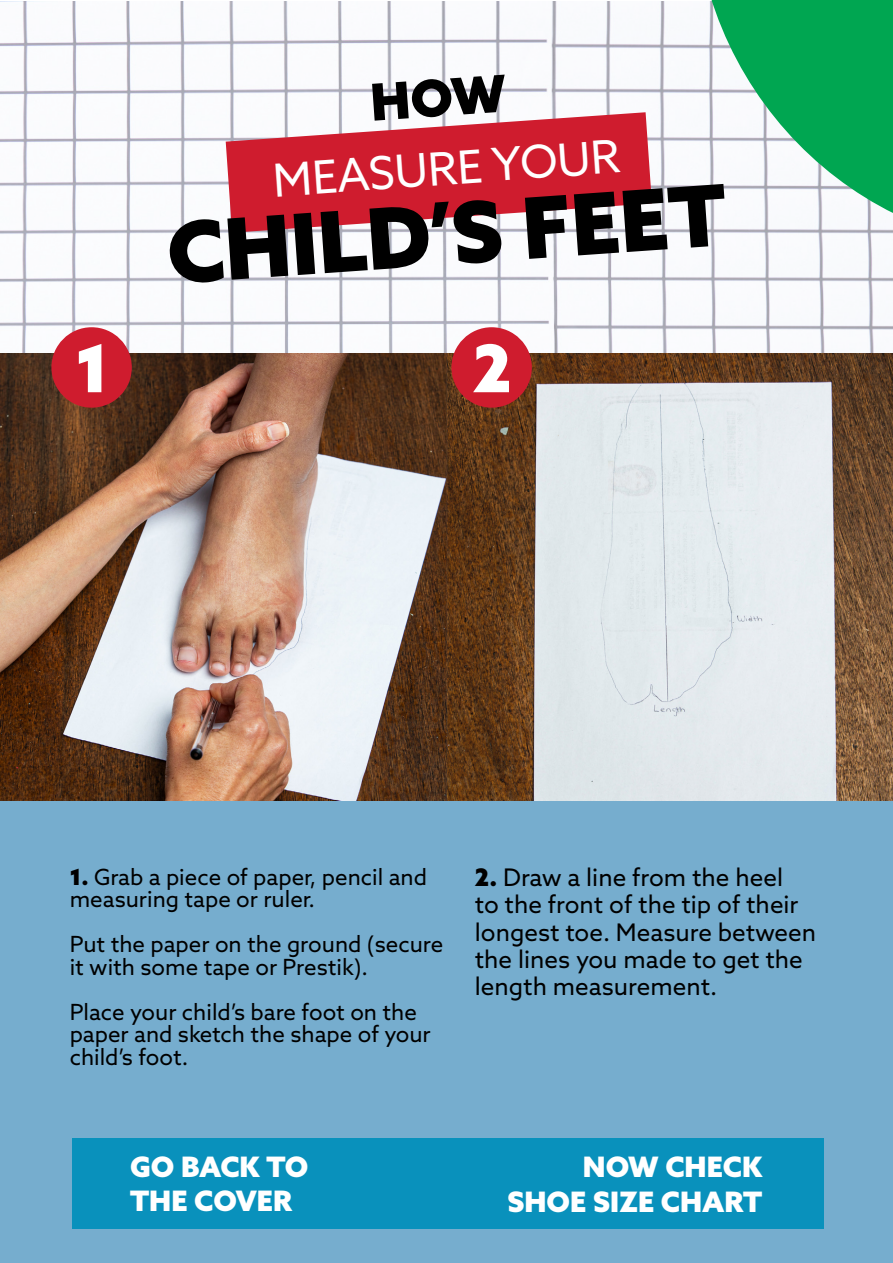
<style>
.page{position:relative;width:893px;height:1263px;background:#fff}
.page>*{position:absolute;margin:0;border:0;box-sizing:border-box;transform-origin:0 0}
.t1{font:900 84.6px "Azo Sans";color:#000}
.t2{font:900 65.85px "Azo Sans";color:#fff}
.t3{font:45.75px "Azo Sans";color:#fff}
.t4{font:900 28.2px/34.5px "Azo Sans";color:#fff;text-align:right}
.t5{font:24.3px/27.3px "Azo Sans";color:#000}
.t6{font:22.35px/22.5px "Azo Sans";color:#000}
.s1{font-weight:900}
</style>
<div class="page">
<img style="left:0;top:1px;width:893px;height:353px">
<div style="left:0;top:800px;width:893px;height:463px;background:#76adce"></div>
<img style="left:0;top:354px;width:893px;height:446px">
<div style="left:51px;top:327px;width:81px;height:81px;background:#cf1c2e;border-radius:50%"></div>
<svg style="left:226px;top:112px;width:426px;height:121px;fill:#cf1c2e"></svg>
<div style="left:451px;top:327px;width:81px;height:81px;background:#cf1c2e;border-radius:50%"></div>
<svg style="left:694px;top:0;width:199px;height:250px"></svg>
<div style="left:72px;top:1138px;width:751px;height:90px;background:#0991bc"></div>
<svg style="left:372px;top:75px;width:135px;height:46px"></svg>
<h2 class="t2" style="left:75px;top:324px;width:36px">1</h2>
<h3 class="t3" style="left:271px;top:150px;width:349px;rotate:-4deg">MEASURE YOUR</h3>
<h1 class="t1" style="left:163px;top:197px;width:562px;rotate:-4deg">CHILD’S FEET</h1>
<h2 class="t2" style="left:473px;top:324px;width:41px">2</h2>
<p class="t6" style="left:70px;top:865px;width:359px"><span class="s1">1.</span> Grab a piece of paper, pencil and measuring tape or ruler.</p>
<p class="t6" style="left:70px;top:932px;width:375px">Put the paper on the ground (secure it with some tape or Prestik).</p>
<p class="t6" style="left:70px;top:1000px;width:363px">Place your child’s bare foot on the paper and sketch the shape of your child’s foot.</p>
<p class="t5" style="left:475px;top:863px;width:343px"><span class="s1">2.</span> Draw a line from the heel<br>to the front of the tip of their longest toe. Measure between the lines you made to get the length measurement.</p>
<p class="t4" style="left:130px;top:1148px;width:180px;text-align:left">GO BACK TO<br>THE COVER</p>
<p class="t4" style="left:508px;top:1149px;width:256px">NOW CHECK<br>SHOE SIZE CHART</p>
</div>
